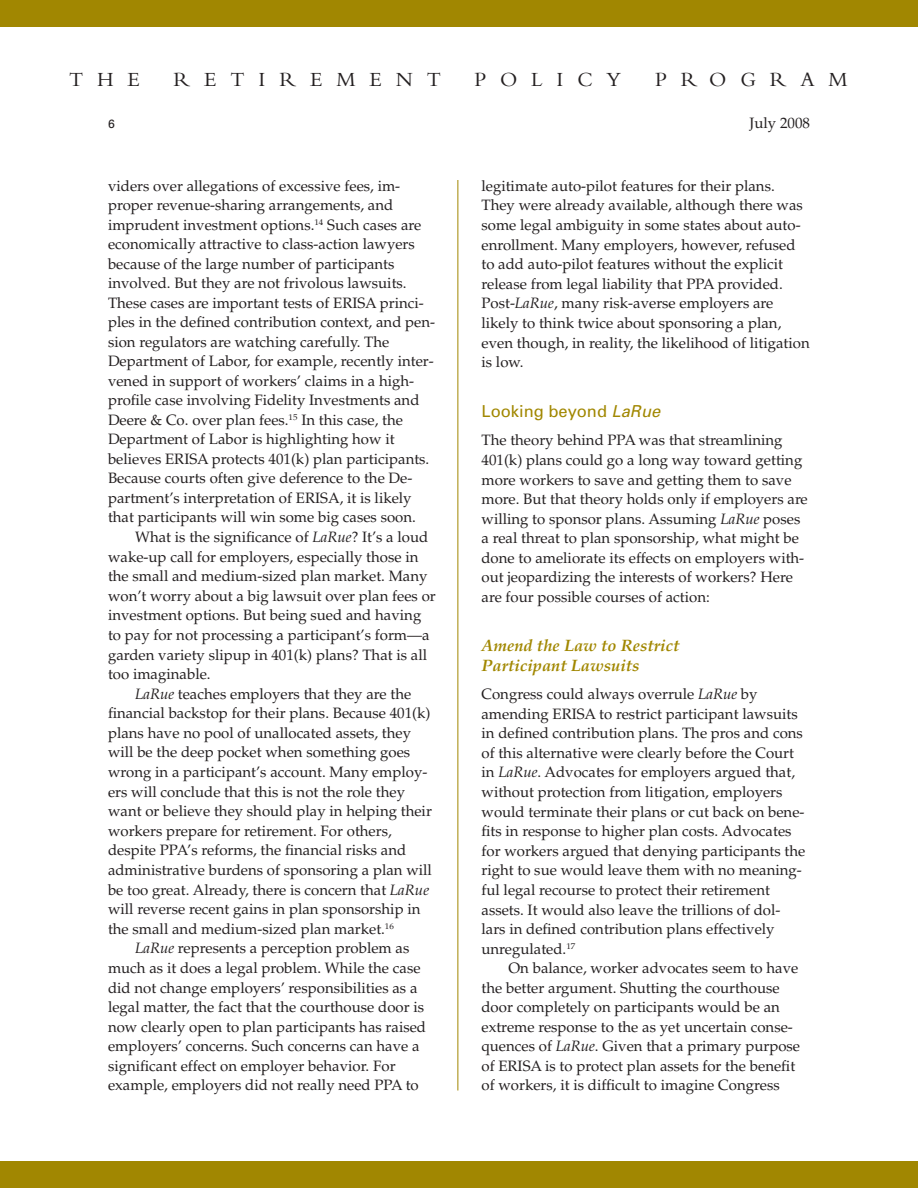
<style>
.page{position:relative;width:918px;height:1188px;background:#fff}
.page>*{position:absolute;margin:0;border:0;box-sizing:border-box;transform-origin:0 0}
.t1{font:21px "Bembo";letter-spacing:.66em;color:#231f20}
.t2{font:italic 700 16.5px/19.6px "Palatino";color:#a18701}
.t3{font:16.5px "Univers";color:#a18701}
.t4{font:15px/19.6px "Palatino";color:#231f20}
.t5{font:12px "Univers";color:#231f20}
.s1{font-style:italic}
</style>
<div class="page">
<div style="left:0;top:0;width:918px;height:27px;background:#a18701"></div>
<div style="left:0;top:1161px;width:918px;height:27px;background:#a18701"></div>
<hr style="left:458px;top:180px;width:1px;height:910px;background:#a18701">
<h1 class="t1" style="left:69px;top:72px;width:73px">THE</h1>
<h1 class="t1" style="left:174px;top:72px;width:269px">RETIREMENT</h1>
<h1 class="t1" style="left:474px;top:72px;width:149px">POLICY</h1>
<h1 class="t1" style="left:655px;top:72px;width:194px">PROGRAM</h1>
<p class="t5" style="left:108px;top:119px;width:8px">6</p>
<p class="t4" style="left:750px;top:115px;width:62px">July 2008</p>
<p class="t4" style="left:108px;top:178px;width:329px">viders over allegations of excessive fees, im&shy;proper revenue-sharing arrangements, and imprudent investment options.<sup>14</sup> Such cases are economically attractive to class-action lawyers because of the large number of participants involved. But they are not frivolous lawsuits.<br>These cases are important tests of ERISA princi&shy;ples in the defined contribution context, and pen&shy;sion regulators are watching carefully. The Department of Labor, for example, recently inter&shy;vened in support of workers’ claims in a high&shy;profile case involving Fidelity Investments and Deere &amp; Co. over plan fees.<sup>15</sup> In this case, the Department of Labor is highlighting how it believes ERISA protects 401(k) plan participants.<br>Because courts often give deference to the De&shy;partment’s interpretation of ERISA, it is likely that participants will win some big cases soon.</p>
<p class="t4" style="left:135px;top:529px;width:295px">What is the significance of <span class="s1">LaRue</span>? It’s a loud</p>
<p class="t4" style="left:108px;top:548px;width:312px">wake-up call for employers, especially those in</p>
<p class="t4" style="left:108px;top:568px;width:321px">the small and medium-sized plan market. Many</p>
<p class="t4" style="left:108px;top:588px;width:329px">won’t worry about a big lawsuit over plan fees or</p>
<p class="t4" style="left:108px;top:607px;width:315px">investment options. But being sued and having</p>
<p class="t4" style="left:108px;top:627px;width:323px">to pay for not processing a participant’s form—a</p>
<p class="t4" style="left:108px;top:646px;width:321px">garden variety slipup in 401(k) plans? That is all</p>
<p class="t4" style="left:108px;top:666px;width:104px">too imaginable.</p>
<p class="t4" style="left:135px;top:685px;width:278px"><span class="s1">LaRue</span> teaches employers that they are the</p>
<p class="t4" style="left:108px;top:705px;width:324px">financial backstop for their plans. Because 401(k)</p>
<p class="t4" style="left:108px;top:725px;width:305px">plans have no pool of unallocated assets, they</p>
<p class="t4" style="left:108px;top:744px;width:304px">will be the deep pocket when something goes</p>
<p class="t4" style="left:108px;top:764px;width:321px">wrong in a participant’s account. Many employ-</p>
<p class="t4" style="left:108px;top:783px;width:299px">ers will conclude that this is not the role they</p>
<p class="t4" style="left:108px;top:803px;width:325px">want or believe they should play in helping their</p>
<p class="t4" style="left:108px;top:823px;width:285px">workers prepare for retirement. For others,</p>
<p class="t4" style="left:108px;top:842px;width:300px">despite PPA’s reforms, the financial risks and</p>
<p class="t4" style="left:108px;top:862px;width:325px">administrative burdens of sponsoring a plan will</p>
<p class="t4" style="left:108px;top:881px;width:323px">be too great. Already, there is concern that <span class="s1">LaRue</span></p>
<p class="t4" style="left:108px;top:901px;width:314px">will reverse recent gains in plan sponsorship in</p>
<p class="t4" style="left:108px;top:921px;width:287px">the small and medium-sized plan market.<sup>16</sup></p>
<p class="t4" style="left:135px;top:940px;width:276px"><span class="s1">LaRue</span> represents a perception problem as</p>
<p class="t4" style="left:108px;top:960px;width:314px">much as it does a legal problem. While the case</p>
<p class="t4" style="left:108px;top:979px;width:311px">did not change employers’ responsibilities as a</p>
<p class="t4" style="left:108px;top:999px;width:318px">legal matter, the fact that the courthouse door is</p>
<p class="t4" style="left:108px;top:1019px;width:320px">now clearly open to plan participants has raised</p>
<p class="t4" style="left:108px;top:1038px;width:313px">employers’ concerns. Such concerns can have a</p>
<p class="t4" style="left:108px;top:1058px;width:289px">significant effect on employer behavior. For</p>
<p class="t4" style="left:108px;top:1077px;width:312px">example, employers did not really need PPA to</p>
<p class="t4" style="left:482px;top:178px;width:330px">legitimate auto-pilot features for their plans.<br>They were already available, although there was some legal ambiguity in some states about auto&shy;enrollment. Many employers, however, refused to add auto-pilot features without the explicit release from legal liability that PPA provided.<br>Post-<span class="s1">LaRue</span>, many risk-averse employers are likely to think twice about sponsoring a plan, even though, in reality, the likelihood of litigation is low.</p>
<p class="t3" style="left:482px;top:405px;width:180px">Looking beyond <span class="s1">LaRue</span></p>
<p class="t4" style="left:481px;top:432px;width:328px">The theory behind PPA was that streamlining 401(k) plans could go a long way toward getting more workers to save and getting them to save more. But that theory holds only if employers are willing to sponsor plans. Assuming <span class="s1">LaRue</span> poses a real threat to plan sponsorship, what might be done to ameliorate its effects on employers with&shy;out jeopardizing the interests of workers? Here are four possible courses of action:</p>
<p class="t2" style="left:482px;top:637px;width:199px">Amend the Law to Restrict<br>Participant Lawsuits</p>
<p class="t4" style="left:481px;top:686px;width:325px">Congress could always overrule <span class="s1">LaRue</span> by amending ERISA to restrict participant lawsuits in defined contribution plans. The pros and cons of this alternative were clearly before the Court in <span class="s1">LaRue</span>. Advocates for employers argued that, without protection from litigation, employers would terminate their plans or cut back on bene&shy;fits in response to higher plan costs. Advocates for workers argued that denying participants the right to sue would leave them with no meaning&shy;ful legal recourse to protect their retirement assets. It would also leave the trillions of dol&shy;lars in defined contribution plans effectively unregulated.<sup>17</sup></p>
<p class="t4" style="left:482px;top:960px;width:320px;text-indent:27px">On balance, worker advocates seem to have the better argument. Shutting the courthouse door completely on participants would be an extreme response to the as yet uncertain conse&shy;quences of <span class="s1">LaRue</span>. Given that a primary purpose of ERISA is to protect plan assets for the benefit of workers, it is difficult to imagine Congress</p>
</div>
